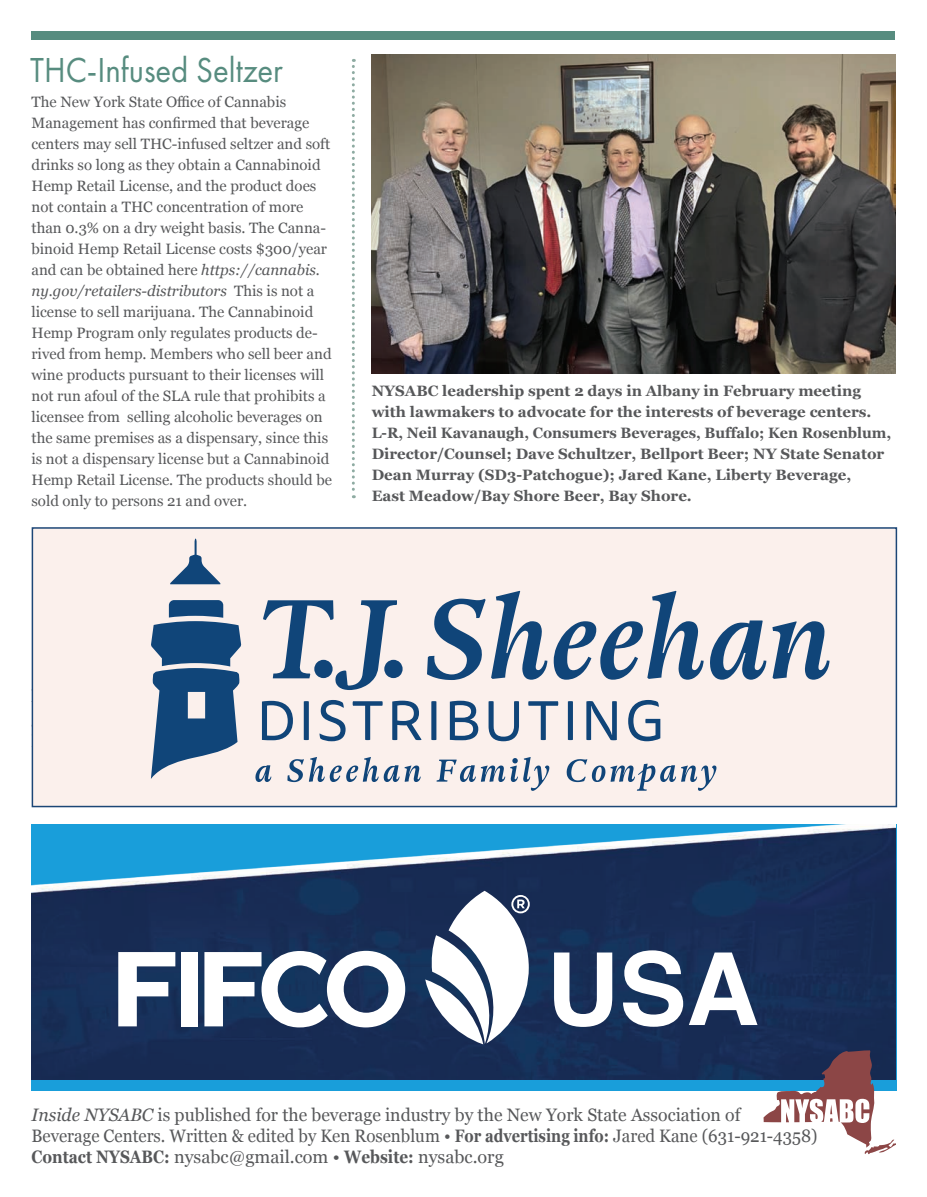
<style>
.page{position:relative;width:927px;height:1197px;background:#fff}
.page>*{position:absolute;margin:0;border:0;box-sizing:border-box;transform-origin:0 0}
.t1{font:36px "Futura PT";color:#578c7f;scale:.91 1}
.t2{font:18px/21px "Georgia";color:#57585a}
.t3{font:15px/21px "Georgia";color:#57585a}
.t4{font:700 15px/21px "Georgia";color:#57585a}
.s1{font-style:italic}
.s2{font-weight:700}
</style>
<div class="page">
<div style="left:32px;top:32px;width:864px;height:8px;background:#578c7f"></div>
<img style="left:372px;top:54px;width:524px;height:319px">
<svg style="left:352px;top:59px;width:3px;height:439px"></svg>
<div style="left:32px;top:527px;width:865px;height:280px;background:#fbf0ec;border:2px solid #1c4676"></div>
<svg style="left:255px;top:765px;width:16px;height:17px"></svg>
<svg style="left:287px;top:757px;width:134px;height:25px"></svg>
<svg style="left:437px;top:757px;width:112px;height:34px"></svg>
<svg style="left:567px;top:759px;width:149px;height:32px"></svg>
<svg style="left:427px;top:591px;width:120px;height:89px"></svg>
<svg style="left:554px;top:591px;width:150px;height:89px"></svg>
<svg style="left:710px;top:620px;width:56px;height:60px"></svg>
<svg style="left:772px;top:621px;width:58px;height:59px"></svg>
<svg style="left:262px;top:701px;width:31px;height:39px"></svg>
<svg style="left:304px;top:701px;width:5px;height:39px"></svg>
<svg style="left:319px;top:700px;width:27px;height:41px"></svg>
<svg style="left:353px;top:701px;width:30px;height:39px"></svg>
<svg style="left:392px;top:701px;width:30px;height:39px"></svg>
<svg style="left:431px;top:701px;width:5px;height:39px"></svg>
<svg style="left:450px;top:701px;width:28px;height:39px"></svg>
<svg style="left:489px;top:701px;width:30px;height:40px"></svg>
<svg style="left:528px;top:701px;width:30px;height:39px"></svg>
<svg style="left:568px;top:701px;width:5px;height:39px"></svg>
<svg style="left:586px;top:701px;width:31px;height:39px"></svg>
<svg style="left:628px;top:700px;width:32px;height:41px"></svg>
<svg style="left:170px;top:539px;width:50px;height:45px"></svg>
<svg style="left:151px;top:600px;width:90px;height:179px"></svg>
<svg style="left:263px;top:600px;width:140px;height:90px"></svg>
<div style="left:32px;top:825px;width:865px;height:266px;background:#199eda"></div>
<img style="left:32px;top:825px;width:863px;height:254px">
<svg style="left:554px;top:953px;width:58px;height:74px;background:#99a3b4"></svg>
<svg style="left:623px;top:950px;width:60px;height:77px;background:#95a2b4"></svg>
<svg style="left:689px;top:953px;width:69px;height:72px;background:#8591a7"></svg>
<svg style="left:425px;top:891px;width:105px;height:153px;background:#a0a9ba"></svg>
<svg style="left:118px;top:952px;width:57px;height:74px;background:#99a5b7"></svg>
<div style="left:182px;top:952px;width:16px;height:74px;background:#fff"></div>
<svg style="left:204px;top:951px;width:201px;height:77px;background:#8a98ac"></svg>
<svg style="left:764px;top:1050px;width:132px;height:104px"></svg>
<h1 class="t1" style="left:30px;top:48px;width:279px">THC-Infused Seltzer</h1>
<p class="t3" style="left:32px;top:90px;width:302px">The New York State Office of Cannabis Management has confirmed that beverage centers may sell THC-infused seltzer and soft drinks so long as they obtain a Cannabinoid Hemp Retail License, and the product does not contain a THC concentration of more than 0.3% on a dry weight basis. The Canna&shy;binoid Hemp Retail License costs $300/year and can be obtained here <span class="s1">https://cannabis. ny.gov/retailers-distributors</span> This is not a license to sell marijuana. The Cannabinoid Hemp Program only regulates products de&shy;rived from hemp. Members who sell beer and wine products pursuant to their licenses will not run afoul of the SLA rule that prohibits a licensee from selling alcoholic beverages on the same premises as a dispensary, since this is not a dispensary license but a Cannabinoid Hemp Retail License. The products should be sold only to persons 21 and over.</p>
<p class="t4" style="left:372px;top:380px;width:521px">NYSABC leadership spent 2 days in Albany in February meeting with lawmakers to advocate for the interests of beverage centers.<br>L-R, Neil Kavanaugh, Consumers Beverages, Buffalo; Ken Rosenblum, Director/Counsel; Dave Schultzer, Bellport Beer; NY State Senator Dean Murray (SD3-Patchogue); Jared Kane, Liberty Beverage,<br>East Meadow/Bay Shore Beer, Bay Shore.</p>
<p class="t2" style="left:32px;top:1104px;width:788px"><span class="s1">Inside NYSABC</span> is published for the beverage industry by the New York State Association of<br>Beverage Centers. Written &amp; edited by Ken Rosenblum • <span class="s2">For advertising info:</span> Jared Kane (631-921-4358)<br><span class="s2">Contact NYSABC:</span> nysabc@gmail.com • <span class="s2">Website:</span> nysabc.org</p>
</div>
